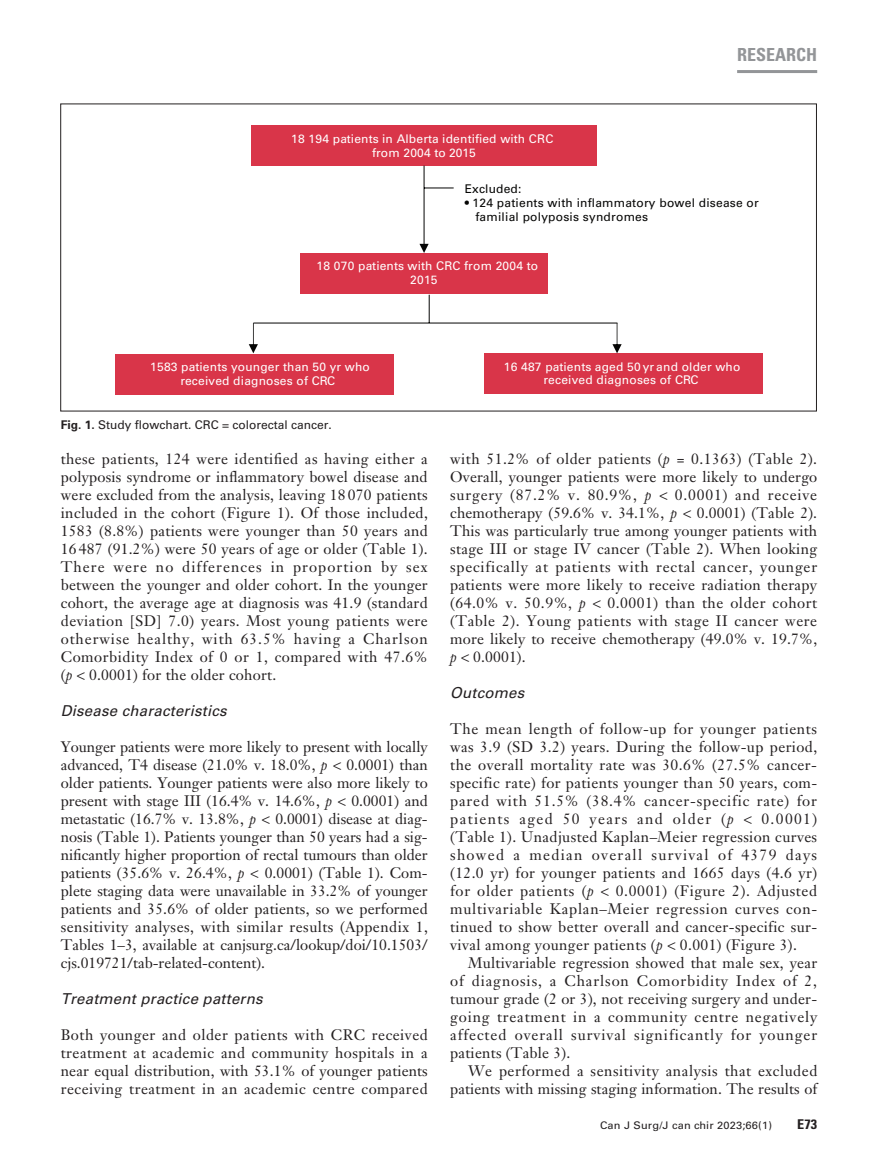
<style>
.page{position:relative;width:878px;height:1175px;background:#fff}
.page>*{position:absolute;margin:0;border:0;box-sizing:border-box;transform-origin:0 0}
.t1{font:700 condensed 18px "Univers LT Std";color:#939598}
.t2{font:15px/18px "Janson Text LT Std";letter-spacing:.015em;color:#231f20;text-align:justify}
.t3{font:italic 15px "Univers LT Std";letter-spacing:.015em;color:#231f20}
.t4{font:700 condensed 13.5px "Univers LT Std";color:#231f20;scale:1.05 1}
.t5{font:12px/13.6px "Univers LT Std";letter-spacing:.015em;color:#fff;text-align:center}
.t6{font:12px/14.4px "Univers LT Std";letter-spacing:.02em;color:#050504}
.t7{font:12px "Univers LT Std";color:#231f20}
.t8{font:10.5px "Univers LT Std";letter-spacing:.015em;color:#231f20;scale:1.05 1}
.s1{font-weight:700}
.s2{font-style:italic}
</style>
<div class="page">
<hr style="left:737px;top:70px;width:80px;height:3px;background:#939598">
<div style="left:251px;top:125px;width:346px;height:41px;background:#d93549"></div>
<div style="left:300px;top:253px;width:248px;height:40px;background:#d93549"></div>
<div style="left:115px;top:354px;width:278px;height:40px;background:#d93549"></div>
<div style="left:484px;top:353px;width:278px;height:41px;background:#d93549"></div>
<svg style="left:419px;top:244px;width:9px;height:9px"></svg>
<svg style="left:424px;top:188px;width:29px;height:1px"></svg>
<hr style="left:253px;top:323px;width:364px;height:1px;background:#050504">
<svg style="left:429px;top:295px;width:1px;height:28px"></svg>
<hr style="left:423px;top:166px;width:1px;height:83px;background:#050504">
<svg style="left:249px;top:323px;width:9px;height:30px"></svg>
<svg style="left:612px;top:323px;width:9px;height:30px"></svg>
<p class="t5" style="left:291px;top:131px;width:263px;line-height:14.4px">18 194 patients in Alberta identified with CRC from 2004 to 2015</p>
<p class="t1" style="left:737px;top:44px;width:82px">RESEARCH</p>
<p class="t6" style="left:464px;top:181px;width:58px">Excluded:</p>
<p class="t6" style="left:475px;top:196px;width:285px;text-indent:-11px">• 124 patients with inflammatory bowel disease or familial polyposis syndromes</p>
<p class="t5" style="left:316px;top:259px;width:223px">18 070 patients with CRC from 2004 to<br>2015</p>
<p class="t5" style="left:150px;top:360px;width:221px">1583 patients younger than 50 yr who received diagnoses of CRC</p>
<p class="t5" style="left:504px;top:359px;width:238px">16 487 patients aged 50 yr and older who received diagnoses of CRC</p>
<p class="t7" style="left:61px;top:418px;width:273px"><span class="s1">Fig. 1.</span> Study flowchart. CRC = colorectal cancer.</p>
<p class="t2" style="left:61px;top:449px;width:368px">these patients, 124 were identified as having either a polyposis syndrome or inflammatory bowel disease and were excluded from the analysis, leaving 18 070 patients included in the cohort (Figure 1). Of those included, 1583 (8.8%) patients were younger than 50 years and 16 487 (91.2%) were 50 years of age or older (Table 1).<br>There were no differences in proportion by sex between the younger and older cohort. In the younger cohort, the average age at diagnosis was 41.9 (standard deviation [SD] 7.0) years. Most young patients were otherwise healthy, with 63.5% having a Charlson Comorbidity Index of 0 or 1, compared with 47.6% (<span class="s2">p</span> 0.0001) for the older cohort.</p>
<p class="t3" style="left:61px;top:701px;width:167px">Disease characteristics</p>
<p class="t2" style="left:61px;top:737px;width:368px">Younger patients were more likely to present with locally advanced, T4 disease (21.0% v. 18.0%, <span class="s2">p</span></p>
<p class="t2" style="left:61px;top:755px;width:368px;text-indent:286px">0.0001) than older patients. Younger patients were also more likely to present with stage III (16.4% v. 14.6%, <span class="s2">p</span></p>
<p class="t2" style="left:351px;top:791px;width:78px">0.0001) and</p>
<p class="t2" style="left:61px;top:809px;width:368px;text-indent:214px">0.0001) disease at diag&shy;nosis (Table 1). Patients younger than 50 years had a sig&shy;nificantly higher proportion of rectal tumours than older patients (35.6% v. 26.4%, <span class="s2">p</span></p>
<p class="t2" style="left:61px;top:809px;width:197px">metastatic (16.7% v. 13.8%, <span class="s2">p</span></p>
<p class="t2" style="left:61px;top:863px;width:368px;text-indent:204px">0.0001) (Table 1). Com&shy;plete staging data were unavailable in 33.2% of younger patients and 35.6% of older patients, so we performed sensitivity analyses, with similar results (Appendix 1, Tables 1–3, available at canjsurg.ca/lookup/doi/10.1503/ cjs.019721/tab-related-content).</p>
<p class="t3" style="left:61px;top:989px;width:203px">Treatment practice patterns</p>
<p class="t2" style="left:61px;top:1025px;width:368px">Both younger and older patients with CRC received treatment at academic and community hospitals in a near equal distribution, with 53.1% of younger patients receiving treatment in an academic centre compared</p>
<p class="t2" style="left:450px;top:449px;width:368px">with 51.2% of older patients (<span class="s2">p</span> = 0.1363) (Table 2).<br>Overall, younger patients were more likely to undergo surgery (87.2% v. 80.9%, <span class="s2">p</span></p>
<p class="t2" style="left:450px;top:485px;width:368px;text-indent:225px">0.0001) and receive chemotherapy (59.6% v. 34.1%, <span class="s2">p</span></p>
<p class="t2" style="left:450px;top:503px;width:368px;text-indent:247px">0.0001) (Table 2).<br>This was particularly true among younger patients with stage III or stage IV cancer (Table 2). When looking specifically at patients with rectal cancer, younger patients were more likely to receive radiation therapy (64.0% v. 50.9%, <span class="s2">p</span></p>
<p class="t2" style="left:450px;top:593px;width:368px;text-indent:157px">0.0001) than the older cohort (Table 2). Young patients with stage II cancer were more likely to receive chemotherapy (49.0% v. 19.7%, <span class="s2">p</span> 0.0001).</p>
<p class="t3" style="left:450px;top:683px;width:76px">Outcomes</p>
<p class="t2" style="left:450px;top:719px;width:368px">The mean length of follow-up for younger patients was 3.9 (SD 3.2) years. During the follow-up period, the overall mortality rate was 30.6% (27.5% cancer&shy;specific rate) for patients younger than 50 years, com&shy;pared with 51.5% (38.4% cancer-specific rate) for patients aged 50 years and older (<span class="s2">p</span></p>
<p class="t2" style="left:450px;top:809px;width:368px;text-indent:311px">0.0001) (Table 1). Unadjusted Kaplan–Meier regression curves showed a median overall survival of 4379 days (12.0 yr) for younger patients and 1665 days (4.6 yr) for older patients (<span class="s2">p</span></p>
<p class="t2" style="left:450px;top:881px;width:368px;text-indent:165px">0.0001) (Figure 2). Adjusted multivariable Kaplan–Meier regression curves con&shy;tinued to show better overall and cancer-specific sur&shy;vival among younger patients (<span class="s2">p</span> 0.001) (Figure 3).</p>
<p class="t2" style="left:450px;top:953px;width:368px;text-indent:18px">Multivariable regression showed that male sex, year of diagnosis, a Charlson Comorbidity Index of 2, tumour grade (2 or 3), not receiving surgery and under&shy;going treatment in a community centre negatively affected overall survival significantly for younger patients (Table 3).</p>
<p class="t2" style="left:450px;top:1061px;width:368px;text-align:right">We performed a sensitivity analysis that excluded patients with missing staging information. The results of</p>
<p class="t8" style="left:600px;top:1119px;width:165px">Can J Surg/J can chir 2023;66(1)</p>
<p class="t4" style="left:797px;top:1116px;width:21px">E73</p>
</div>
